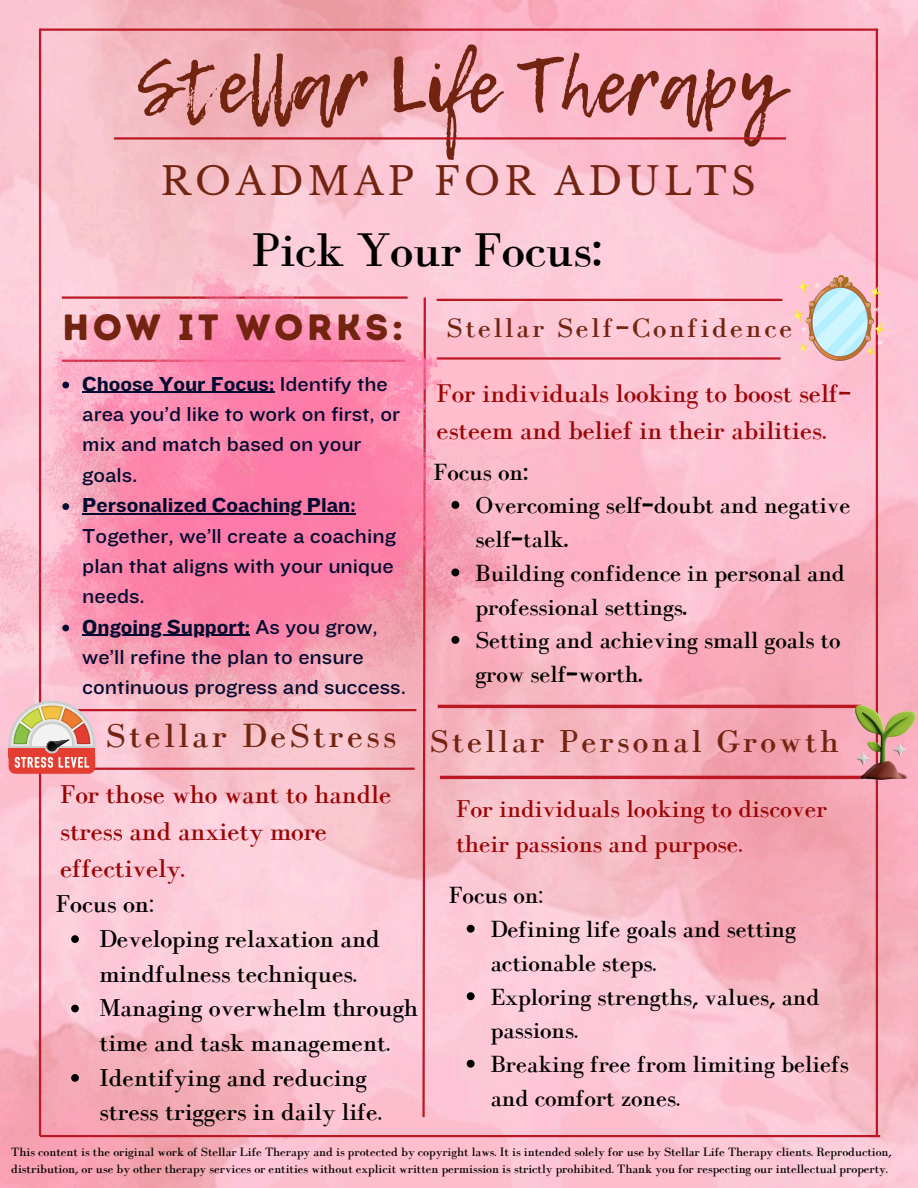
<style>
.page{position:relative;width:918px;height:1188px;background:#fff}
.page>*{position:absolute;margin:0;border:0;box-sizing:border-box;transform-origin:0 0}
.t1{font:76.35px "Lemon Tuesday";color:#722410}
.t2{font:700 49.8px "EFT Lemonade";color:#000}
.t3{font:38.25px "Libre Baskerville";letter-spacing:.115em;color:#722410}
.t4{font:36.6px "Intro Rust Base";letter-spacing:.1em;color:#722410}
.t5{font:35.4px "EFT Lemonade";letter-spacing:.1em;color:#722410}
.t6{font:33.6px "EFT Lemonade";letter-spacing:.1em;color:#722410}
.t7{font:28.65px "EFT Lemonade";letter-spacing:.1em;color:#722410}
.t8{font:27.15px/37.2px "EFT Lemonade";color:#9a0606}
.t9{font:27px/37.2px "EFT Lemonade";color:#9a0606}
.t10{font:25.65px/34.7px "EFT Lemonade";color:#000}
.t11{font:25.65px/34.8px "EFT Lemonade";color:#9a0606}
.t12{font:700 24.75px/33.8px "EFT Lemonade";color:#000}
.t13{font:24.75px/33.8px "EFT Lemonade";color:#000}
.t14{font:21px/30.3px "Knockout 32";color:#050a30}
.t15{font:12.75px/17px "EFT Lemonade";color:#000}
.s1{font-family:"Knockout 52"}
</style>
<div class="page">
<img style="left:0;top:0;width:918px;height:1188px">
<hr style="left:40px;top:29px;width:837px;height:2px;background:#bc1823">
<hr style="left:39px;top:29px;width:2px;height:1107px;background:#bc1823">
<hr style="left:40px;top:1135px;width:840px;height:2px;background:#bc1823">
<hr style="left:876px;top:29px;width:2px;height:1107px;background:#bc1823">
<hr style="left:114px;top:137px;width:672px;height:3px;background:#bc1823">
<svg style="left:421px;top:768px;width:6px;height:351px;background:#e2818e"></svg>
<hr style="left:437px;top:357px;width:344px;height:3px;background:#bc1823">
<hr style="left:437px;top:299px;width:345px;height:2px;background:#bc1823">
<hr style="left:71px;top:768px;width:344px;height:2px;background:#bc1823">
<hr style="left:440px;top:776px;width:424px;height:3px;background:#bc1823">
<hr style="left:438px;top:705px;width:423px;height:3px;background:#bc1823">
<img style="left:0;top:259px;width:511px;height:509px">
<img style="left:794px;top:275px;width:91px;height:86px">
<svg style="left:9px;top:701px;width:86px;height:73px;background:#dd9c88"></svg>
<img style="left:855px;top:706px;width:60px;height:74px">
<svg style="left:467px;top:925px;width:8px;height:8px"></svg>
<svg style="left:467px;top:992px;width:8px;height:8px"></svg>
<svg style="left:467px;top:1060px;width:8px;height:8px"></svg>
<svg style="left:71px;top:935px;width:8px;height:8px"></svg>
<svg style="left:71px;top:1005px;width:8px;height:7px"></svg>
<svg style="left:71px;top:1074px;width:8px;height:8px"></svg>
<svg style="left:451px;top:501px;width:8px;height:8px"></svg>
<svg style="left:451px;top:568px;width:8px;height:8px"></svg>
<svg style="left:451px;top:636px;width:8px;height:8px"></svg>
<svg style="left:62px;top:382px;width:7px;height:6px"></svg>
<hr style="left:82px;top:392px;width:192px;height:1px;background:#050a30">
<svg style="left:62px;top:503px;width:7px;height:7px"></svg>
<hr style="left:82px;top:513px;width:274px;height:1px;background:#050a30">
<svg style="left:62px;top:625px;width:7px;height:6px"></svg>
<hr style="left:82px;top:635px;width:168px;height:1px;background:#050a30">
<h3 class="t1" style="left:137px;top:29px;width:645px">Stellar Life Therapy</h3>
<h1 class="t3" style="left:161px;top:158px;width:597px">ROADMAP FOR ADULTS</h1>
<p class="t2" style="left:252px;top:218px;width:353px">Pick Your Focus:</p>
<p class="t4" style="left:62px;top:305px;width:342px">HOW IT WORKS:</p>
<p class="t7" style="left:447px;top:310px;width:347px">Stellar Self-Confidence</p>
<p class="t14" style="left:82px;top:368px;width:319px"><span class="s1">Choose Your Focus:</span> Identify the area you’d like to work on first, or mix and match based on your goals.</p>
<p class="t14" style="left:82px;top:489px;width:315px"><span class="s1">Personalized Coaching Plan:<br></span>Together, we’ll create a coaching plan that aligns with your unique needs.</p>
<p class="t14" style="left:82px;top:611px;width:325px"><span class="s1">Ongoing Support:</span> As you grow, we’ll refine the plan to ensure continuous progress and success.</p>
<p class="t5" style="left:106px;top:713px;width:292px">Stellar DeStress</p>
<h6 class="t8" style="left:60px;top:777px;width:333px">For those who want to handle stress and anxiety more effectively.</h6>
<p class="t10" style="left:56px;top:888px;width:101px">Focus on:</p>
<p class="t10" style="left:99px;top:922px;width:282px">Developing relaxation and mindfulness techniques.</p>
<p class="t10" style="left:99px;top:992px;width:320px">Managing overwhelm through time and task management.</p>
<p class="t10" style="left:99px;top:1061px;width:284px">Identifying and reducing stress triggers in daily life.</p>
<p class="t9" style="left:437px;top:376px;width:416px">For individuals looking to boost self&shy;esteem and belief in their abilities.</p>
<h5 class="t12" style="left:433px;top:456px;width:97px">Focus on:</h5>
<h6 class="t12" style="left:475px;top:490px;width:377px">Overcoming self-doubt and negative self-talk.</h6>
<p class="t12" style="left:475px;top:557px;width:371px">Building confidence in personal and professional settings.</p>
<p class="t12" style="left:475px;top:625px;width:367px">Setting and achieving small goals to grow self-worth.</p>
<p class="t6" style="left:430px;top:720px;width:410px">Stellar Personal Growth</p>
<p class="t11" style="left:456px;top:793px;width:372px">For individuals looking to discover their passions and purpose.</p>
<p class="t13" style="left:449px;top:880px;width:97px">Focus on:</p>
<h4 class="t13" style="left:491px;top:913px;width:307px">Defining life goals and setting actionable steps.</h4>
<p class="t13" style="left:491px;top:981px;width:330px">Exploring strengths, values, and passions.</p>
<h6 class="t13" style="left:491px;top:1048px;width:360px">Breaking free from limiting beliefs and comfort zones.</h6>
<p class="t15" style="left:11px;top:1144px;width:882px">This content is the original work of Stellar Life Therapy and is protected by copyright laws. It is intended solely for use by Stellar Life Therapy clients. Reproduction, distribution, or use by other therapy services or entities without explicit written permission is strictly prohibited. Thank you for respecting our intellectual property.</p>
</div>
